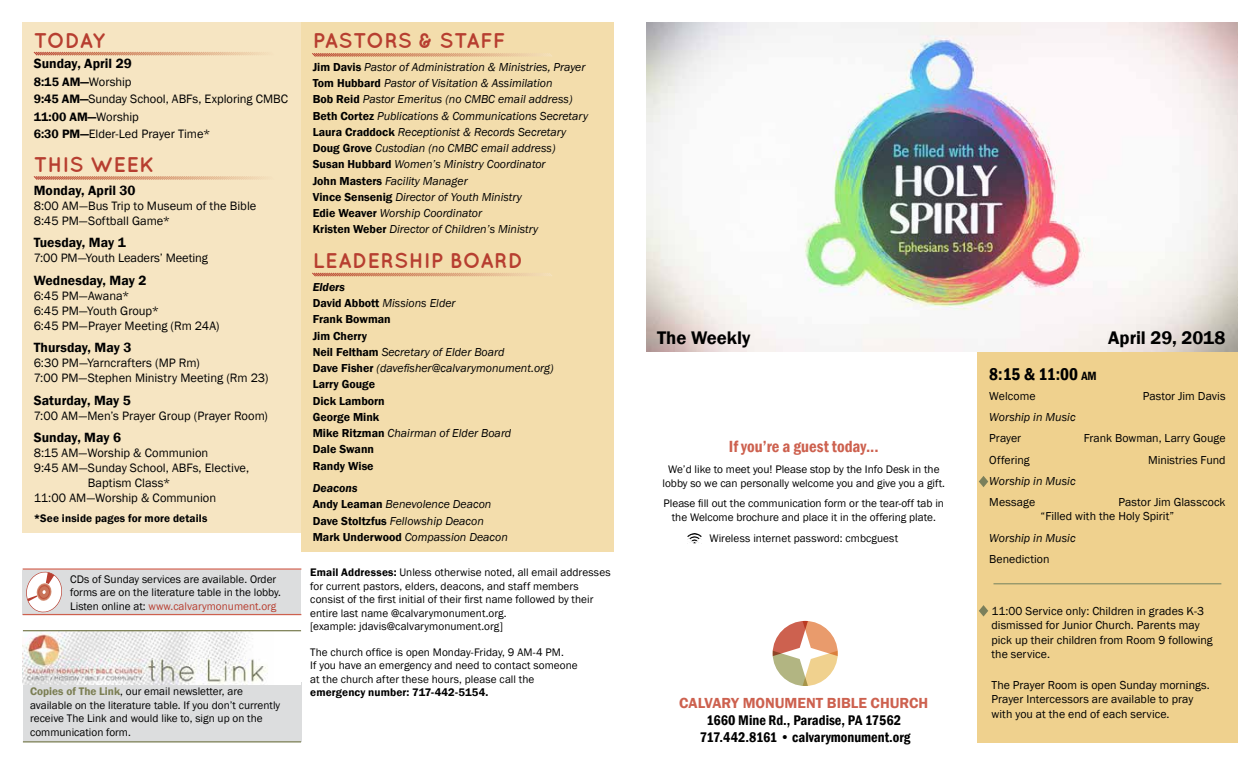
<style>
.page{position:relative;width:1260px;height:765px;background:#fff}
.page>*{position:absolute;margin:0;border:0;box-sizing:border-box;transform-origin:0 0}
.t1{font:700 21.25px "Quicksand";letter-spacing:.01em;color:#b73e30}
.t2{font:600 18.75px "Franklin Gothic";color:#000}
.t3{font:600 condensed 17.5px "Franklin Gothic";color:#000}
.t4{font:600 condensed 16.62px "Franklin Gothic";color:#cd614f}
.t5{font:600 15px "Franklin Gothic";color:#cd614f}
.t6{font:14.38px/17.2px "Franklin Gothic";color:#000;text-align:center}
.t7{font:600 13.75px "Franklin Gothic";letter-spacing:.005em;color:#000}
.t8{font:12.5px/15px "Franklin Gothic";color:#000}
.t9{font:italic 11.88px/16.2px "Franklin Gothic";color:#000}
.t10{font:11.88px/14.2px "Franklin Gothic";color:#000}
.t11{font:600 11.88px/16.2px "Franklin Gothic";color:#000}
.t12{font:11.25px/13.5px "Franklin Gothic";color:#000}
.t13{font:600 11.25px "Franklin Gothic";letter-spacing:.01em;color:#000}
.s1{font-weight:600}
.s2{color:#b73e30}
.s3{font-weight:600;color:#7b7e53}
.s4{font-weight:600;font-style:normal}
.s5{font-style:italic}
.s6{font-weight:400;font-style:italic}
.s7{font-size:12.25px}
</style>
<div class="page">
<div style="left:977px;top:351px;width:261px;height:392px;background:#efd18e"></div>
<div style="left:23px;top:682px;width:278px;height:60px;background:#dcddde"></div>
<div style="left:23px;top:630px;width:278px;height:54px;background:#fff"></div>
<img style="left:23px;top:631px;width:250px;height:53px">
<hr style="left:23px;top:741px;width:278px;height:1px;background:#7b7e53">
<hr style="left:23px;top:630px;width:278px;height:1px;background:#7b7e53">
<div style="left:22px;top:22px;width:279px;height:511px;background:#f6e5c2"></div>
<div style="left:23px;top:570px;width:278px;height:44px;background:#dcddde"></div>
<svg style="left:26px;top:571px;width:36px;height:42px"></svg>
<hr style="left:23px;top:568px;width:278px;height:2px;background:#cd614f">
<hr style="left:23px;top:614px;width:278px;height:1px;background:#cd614f">
<div style="left:301px;top:22px;width:313px;height:530px;background:#f3ddac"></div>
<svg style="left:33px;top:51px;width:231px;height:5px"></svg>
<svg style="left:33px;top:176px;width:229px;height:4px"></svg>
<svg style="left:312px;top:53px;width:240px;height:4px"></svg>
<svg style="left:312px;top:272px;width:240px;height:5px"></svg>
<svg style="left:773px;top:621px;width:65px;height:65px"></svg>
<hr style="left:993px;top:583px;width:228px;height:1px;background:#8c9168">
<svg style="left:979px;top:476px;width:9px;height:11px"></svg>
<svg style="left:979px;top:605px;width:9px;height:12px"></svg>
<svg style="left:688px;top:534px;width:13px;height:10px"></svg>
<img style="left:647px;top:23px;width:591px;height:328px">
<h1 class="t1" style="left:34px;top:28px;width:73px">TODAY</h1>
<p class="t7" style="left:34px;top:55px;width:100px">Sunday, April 29</p>
<p class="t8" style="left:34px;top:73px;width:256px;line-height:17.5px"><span class="s1">8:15 AM—</span>Worship<br><span class="s1">9:45 AM—</span>Sunday School, ABFs, Exploring CMBC<br><span class="s1">11:00 AM—</span>Worship<br><span class="s1">6:30 PM—</span>Elder-Led Prayer Time*</p>
<h1 class="t1" style="left:34px;top:152px;width:122px">THIS WEEK</h1>
<p class="t7" style="left:34px;top:181px;width:103px">Monday, April 30</p>
<p class="t8" style="left:34px;top:198px;width:224px">8:00 AM—Bus Trip to Museum of the Bible<br>8:45 PM—Softball Game*</p>
<p class="t7" style="left:34px;top:234px;width:94px">Tuesday, May 1</p>
<p class="t8" style="left:34px;top:251px;width:176px">7:00 PM—Youth Leaders’ Meeting</p>
<p class="t7" style="left:34px;top:271px;width:114px">Wednesday, May 2</p>
<p class="t8" style="left:34px;top:288px;width:187px">6:45 PM—Awana*<br>6:45 PM—Youth Group*<br>6:45 PM—Prayer Meeting (Rm 24A)</p>
<p class="t7" style="left:34px;top:339px;width:99px">Thursday, May 3</p>
<p class="t8" style="left:34px;top:356px;width:236px">6:30 PM—Yarncrafters (MP Rm)<br>7:00 PM—Stephen Ministry Meeting (Rm 23)</p>
<p class="t7" style="left:34px;top:391px;width:99px">Saturday, May 5</p>
<p class="t8" style="left:34px;top:408px;width:236px">7:00 AM—Men’s Prayer Group (Prayer Room)</p>
<p class="t7" style="left:34px;top:429px;width:89px">Sunday, May 6</p>
<p class="t8" style="left:34px;top:446px;width:176px">8:15 AM—Worship &amp; Communion</p>
<p class="t8" style="left:34px;top:461px;width:217px">9:45 AM—Sunday School, ABFs, Elective,</p>
<p class="t8" style="left:88px;top:476px;width:84px">Baptism Class*</p>
<p class="t8" style="left:34px;top:491px;width:184px">11:00 AM—Worship &amp; Communion</p>
<p class="t13" style="left:34px;top:511px;width:175px">*See inside pages for more details</p>
<p class="t12" style="left:70px;top:572px;width:212px">CDs of Sunday services are available. Order forms are on the literature table in the lobby.<br>Listen online at: <span class="s2">www.calvarymonument.org</span></p>
<p class="t12" style="left:30px;top:685px;width:252px"><span class="s3">Copies of The Link</span>, our email newsletter, are available on the literature table. If you don’t currently receive The Link and would like to, sign up on the communication form.</p>
<h1 class="t1" style="left:313px;top:28px;width:194px">PASTORS &amp; STAFF</h1>
<p class="t9" style="left:313px;top:59px;width:277px"><span class="s4">Jim Davis</span> Pastor of Administration &amp; Ministries, Prayer <span class="s4">Tom Hubbard</span> Pastor of Visitation &amp; Assimilation<br><span class="s4">Bob Reid</span> Pastor Emeritus (no CMBC email address)<br><span class="s4">Beth Cortez</span> Publications &amp; Communications Secretary <span class="s4">Laura Craddock</span> Receptionist &amp; Records Secretary <span class="s4">Doug Grove</span> Custodian (no CMBC email address)<br><span class="s4">Susan Hubbard</span> Women’s Ministry Coordinator<br><span class="s4">John Masters</span> Facility Manager<br><span class="s4">Vince Sensenig</span> Director of Youth Ministry<br><span class="s4">Edie Weaver</span> Worship Coordinator<br><span class="s4">Kristen Weber</span> Director of Children’s Ministry</p>
<h1 class="t1" style="left:313px;top:248px;width:212px">LEADERSHIP BOARD</h1>
<p class="t11" style="left:313px;top:279px;width:242px"><span class="s5">Elders<br></span>David Abbott <span class="s6">Missions Elder<br></span>Frank Bowman<br>Jim Cherry<br>Neil Feltham <span class="s6">Secretary of Elder Board<br></span>Dave Fisher <span class="s6">(davefisher@calvarymonument.org)<br></span>Larry Gouge<br>Dick Lamborn<br>George Mink<br>Mike Ritzman <span class="s6">Chairman of Elder Board<br></span>Dale Swann<br>Randy Wise</p>
<p class="t9" style="left:313px;top:480px;width:197px"><span class="s1">Deacons<br></span><span class="s4">Andy Leaman</span> Benevolence Deacon<br><span class="s4">Dave Stoltzfus</span> Fellowship Deacon<br><span class="s4">Mark Underwood</span> Compassion Deacon</p>
<p class="t12" style="left:310px;top:566px;width:302px"><span class="s1">Email Addresses:</span> Unless otherwise noted, all email addresses for current pastors, elders, deacons, and staff members consist of the first initial of their first name followed by their entire last name @calvarymonument.org.<br>[example: jdavis@calvarymonument.org]</p>
<p class="t12" style="left:310px;top:645px;width:269px">The church office is open Monday-Friday, 9 AM-4 PM.<br>If you have an emergency and need to contact someone at the church after these hours, please call the</p>
<p class="t13" style="left:310px;top:685px;width:180px">emergency number: 717-442-5154.</p>
<h2 class="t2" style="left:657px;top:326px;width:95px">The Weekly</h2>
<h2 class="t2" style="left:1108px;top:326px;width:119px">April 29, 2018</h2>
<h3 class="t4" style="left:729px;top:436px;width:151px">If you’re a guest today...</h3>
<p class="t12" style="left:663px;top:463px;width:284px;text-align:center">We’d like to meet you! Please stop by the Info Desk in the lobby so we can personally welcome you and give you a gift.</p>
<p class="t12" style="left:664px;top:497px;width:282px;text-align:center">Please fill out the communication form or the tear-off tab in the Welcome brochure and place it in the offering plate.</p>
<p class="t12" style="left:709px;top:531px;width:190px">Wireless internet password: cmbcguest</p>
<h3 class="t5" style="left:679px;top:693px;width:251px">CALVARY MONUMENT BIBLE CHURCH</h3>
<p class="t6" style="left:700px;top:711px;width:212px">1660 Mine Rd., Paradise, PA 17562<br>717.442.8161 • calvarymonument.org</p>
<h3 class="t3" style="left:989px;top:362px;width:109px">8:15 &amp; 11:00 <span class="s7">am</span></h3>
<p class="t10" style="left:989px;top:389px;width:48px">Welcome</p>
<p class="t10" style="left:1143px;top:389px;width:84px">Pastor Jim Davis</p>
<p class="t9" style="left:989px;top:409px;width:88px">Worship in Music</p>
<p class="t10" style="left:989px;top:432px;width:33px">Prayer</p>
<p class="t10" style="left:1084px;top:432px;width:143px">Frank Bowman, Larry Gouge</p>
<p class="t10" style="left:989px;top:453px;width:42px">Offering</p>
<p class="t10" style="left:1148px;top:453px;width:79px">Ministries Fund</p>
<p class="t9" style="left:989px;top:473px;width:88px">Worship in Music</p>
<p class="t10" style="left:989px;top:495px;width:47px">Message</p>
<p class="t10" style="left:1041px;top:495px;width:186px;text-indent:78px">Pastor Jim Glasscock “Filled with the Holy Spirit”</p>
<p class="t9" style="left:989px;top:530px;width:88px">Worship in Music</p>
<p class="t10" style="left:989px;top:552px;width:62px">Benediction</p>
<p class="t10" style="left:992px;top:604px;width:223px">11:00 Service only: Children in grades K-3 dismissed for Junior Church. Parents may pick up their children from Room 9 following the service.</p>
<p class="t10" style="left:992px;top:678px;width:220px">The Prayer Room is open Sunday mornings.<br>Prayer Intercessors are available to pray with you at the end of each service.</p>
</div>
